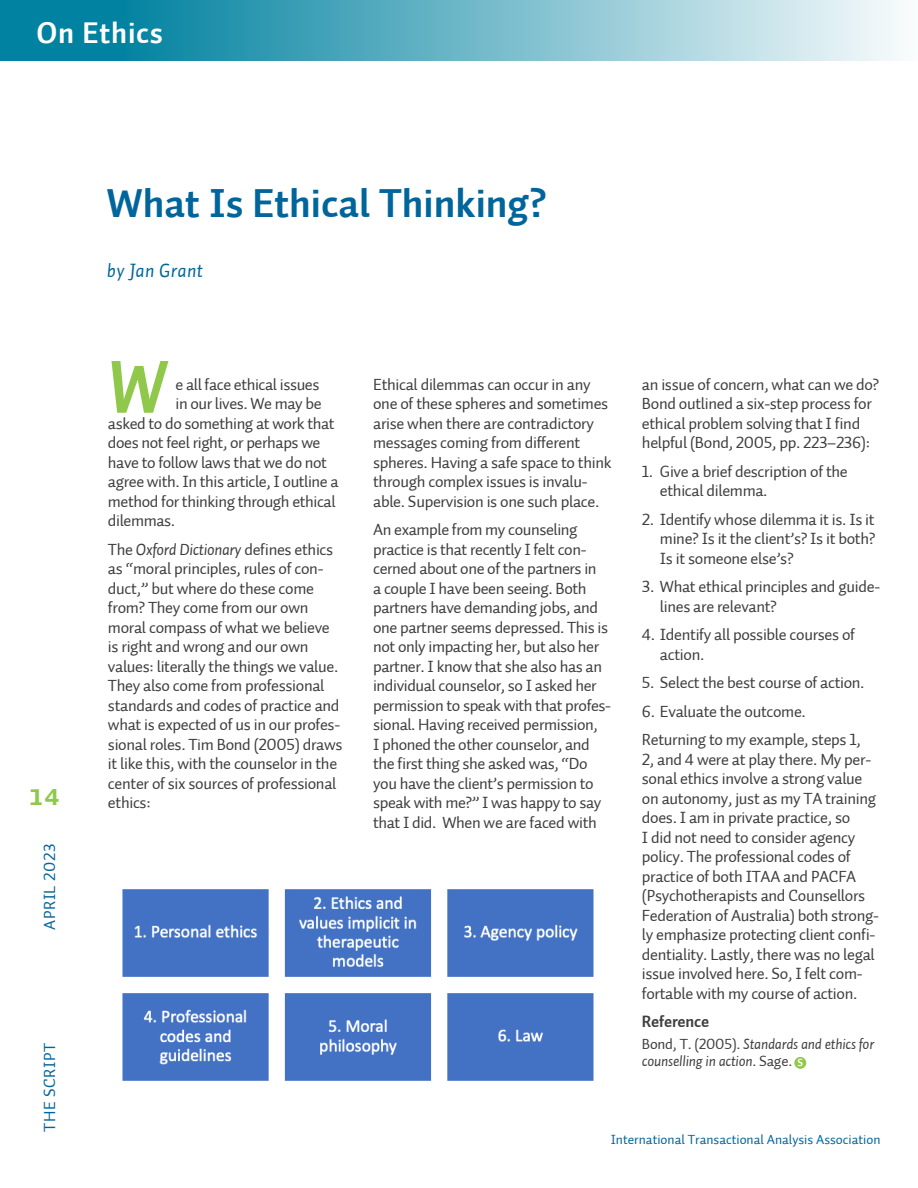
<style>
.page{position:relative;width:918px;height:1188px;background:#fff}
.page>*{position:absolute;margin:0;border:0;box-sizing:border-box;transform-origin:0 0}
.Initial_Cap{font:75px "Auto 1 Bold Italic LF";color:#90c84c}
.HD_1{font:40.5px "Auto 2 Bold LF";color:#00659b}
.Section_bar_HD{font:30px "Auto 2 Bold LF";letter-spacing:.025em;color:#fff}
.t1{font:30px "Auto 3 Bold Sm Cp";color:#90c84c}
.byline{font:19.5px "Auto 1 Italic LF";letter-spacing:.015em;color:#00659b}
.basic_body_text{font:16.5px/19.5px "Auto 2 Regular LF";letter-spacing:-.02em;color:#3e3e3f}
.footer_SCRIPT{font:16.5px "Auto 1 Regular LF";letter-spacing:.03em;color:#00659b}
.References{font:16.5px "Auto 2 Bold LF";letter-spacing:-.015em;color:#3e3e3f}
.References-2{font:15px/17.2px "Auto 1 Italic LF";letter-spacing:-.015em;color:#3e3e3f}
.t2{font:13.5px "Auto 2 Regular LF";color:#00659b}
.s1{font-family:"Auto 1 Italic LF"}
.s2{font-family:"Auto 2 Regular LF"}
</style>
<div class="page">
<div style="left:110px;top:0;width:808px;height:60px;background:linear-gradient(to right,#00819f,#fafcfd)"></div>
<div style="left:0;top:0;width:127px;height:60px;background:#0082a0"></div>
<img style="left:122px;top:889px;width:472px;height:192px">
<div style="left:794px;top:1057px;width:12px;height:12px;background:#90c84c;border-radius:50%"></div>
<p class="Section_bar_HD" style="left:37px;top:13px;width:128px">On Ethics</p>
<h3 class="t1" style="left:28px;top:777px;width:33px">14</h3>
<p class="footer_SCRIPT" style="left:39px;top:930px;width:87px;rotate:-90deg">APRIL 2023</p>
<p class="footer_SCRIPT" style="left:39px;top:1132px;width:91px;rotate:-90deg">THE SCRIPT</p>
<p class="HD_1" style="left:107px;top:177px;width:441px">What Is Ethical Thinking?</p>
<p class="byline" style="left:107px;top:258px;width:97px">by Jan Grant</p>
<p class="Initial_Cap" style="left:107px;top:338px;width:61px">W</p>
<p class="basic_body_text" style="left:175px;top:375px;width:145px">e all face ethical issues</p>
<p class="basic_body_text" style="left:175px;top:394px;width:148px">in our lives. We may be</p>
<p class="basic_body_text" style="left:108px;top:414px;width:228px">asked to do something at work that</p>
<p class="basic_body_text" style="left:108px;top:433px;width:214px">does not feel right, or perhaps we</p>
<p class="basic_body_text" style="left:108px;top:453px;width:221px">have to follow laws that we do not</p>
<p class="basic_body_text" style="left:108px;top:472px;width:232px">agree with. In this article, I outline a</p>
<p class="basic_body_text" style="left:108px;top:492px;width:229px">method for thinking through ethical</p>
<p class="basic_body_text" style="left:108px;top:511px;width:69px">dilemmas.</p>
<p class="basic_body_text" style="left:108px;top:540px;width:236px">The <span class="s1">Oxford Dictionary</span> defines ethics as “moral principles, rules of con&shy;duct,” but where do these come from? They come from our own moral compass of what we believe is right and wrong and our own values: literally the things we value.<br>They also come from professional standards and codes of practice and what is expected of us in our profes&shy;sional roles. Tim Bond (2005) draws it like this, with the counselor in the center of six sources of professional ethics:</p>
<p class="basic_body_text" style="left:373px;top:375px;width:240px">Ethical dilemmas can occur in any one of these spheres and sometimes arise when there are contradictory messages coming from different spheres. Having a safe space to think through complex issues is invalu&shy;able. Supervision is one such place.</p>
<p class="basic_body_text" style="left:373px;top:520px;width:239px">An example from my counseling practice is that recently I felt con&shy;cerned about one of the partners in<br>a couple I have been seeing. Both partners have demanding jobs, and one partner seems depressed. This is not only impacting her, but also her partner. I know that she also has an individual counselor, so I asked her permission to speak with that profes&shy;sional. Having received permission,<br>I phoned the other counselor, and the first thing she asked was, “Do you have the client’s permission to speak with me?” I was happy to say that I did. When we are faced with</p>
<p class="basic_body_text" style="left:642px;top:375px;width:239px">an issue of concern, what can we do?<br>Bond outlined a six-step process for ethical problem solving that I find helpful (Bond, 2005, pp. 223–236):</p>
<p class="basic_body_text" style="left:660px;top:462px;width:189px;text-indent:-18px">1. Give a brief description of the ethical dilemma.</p>
<p class="basic_body_text" style="left:660px;top:510px;width:217px;text-align:justify;text-indent:-18px">2. Identify whose dilemma it is. Is it mine? Is it the client’s? Is it both?<br>Is it someone else’s?</p>
<p class="basic_body_text" style="left:660px;top:577px;width:222px;text-indent:-18px">3. What ethical principles and guide&shy;lines are relevant?</p>
<p class="basic_body_text" style="left:660px;top:625px;width:197px;text-indent:-18px">4. Identify all possible courses of action.</p>
<p class="basic_body_text" style="left:642px;top:673px;width:224px">5. Select the best course of action.</p>
<p class="basic_body_text" style="left:642px;top:702px;width:166px">6. Evaluate the outcome.</p>
<p class="basic_body_text" style="left:642px;top:730px;width:239px">Returning to my example, steps 1,<br>2, and 4 were at play there. My per&shy;sonal ethics involve a strong value on autonomy, just as my TA training does. I am in private practice, so<br>I did not need to consider agency policy. The professional codes of practice of both ITAA and PACFA (Psychotherapists and Counsellors Federation of Australia) both strong&shy;ly emphasize protecting client confi&shy;dentiality. Lastly, there was no legal issue involved here. So, I felt com&shy;fortable with my course of action.</p>
<p class="References" style="left:642px;top:1011px;width:69px">Reference</p>
<p class="References-2" style="left:642px;top:1035px;width:234px"><span class="s2">Bond, T. (2005).</span> Standards and ethics for counselling in action<span class="s2">. Sage.</span></p>
<p class="t2" style="left:611px;top:1131px;width:271px">International Transactional Analysis Association</p>
</div>
